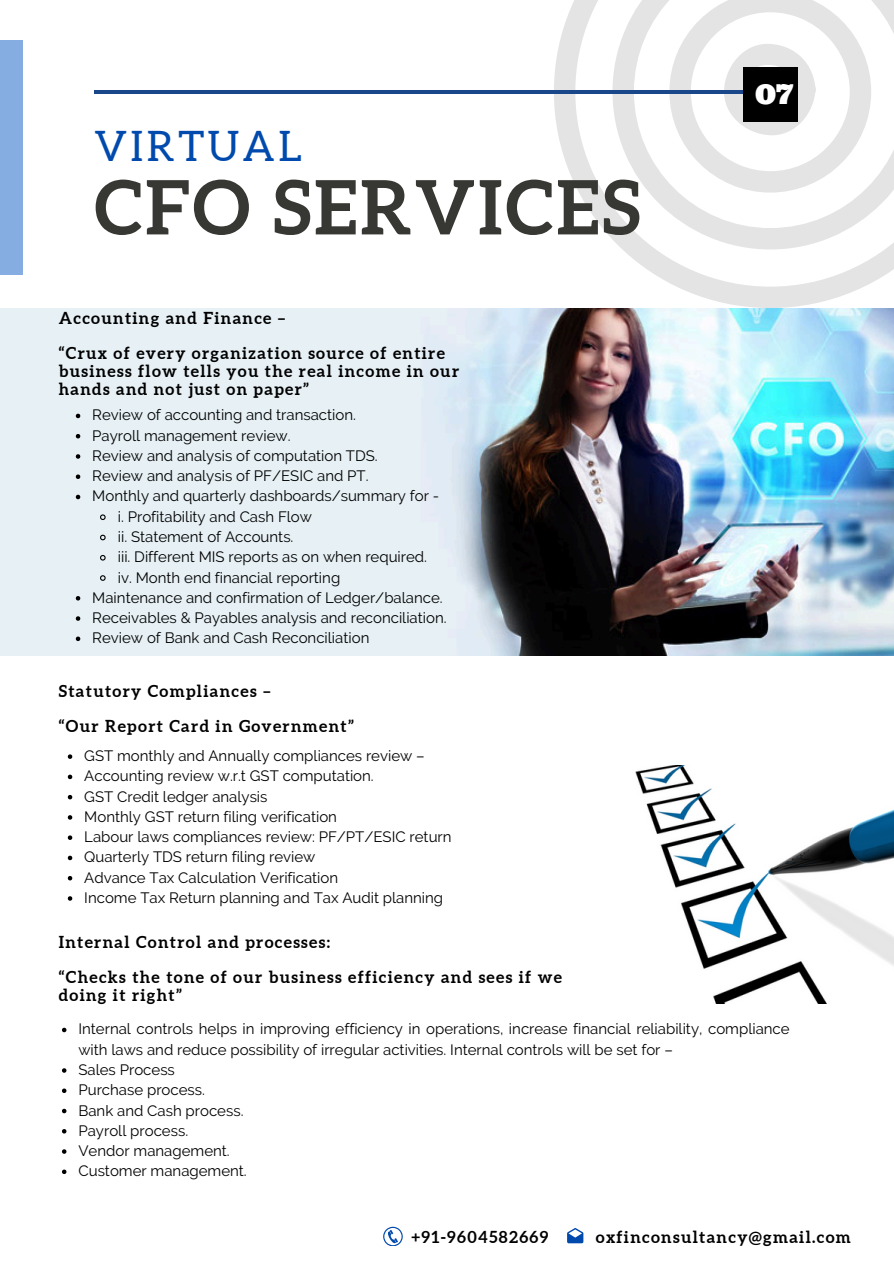
<style>
.page{position:relative;width:894px;height:1264px;background:#fff}
.page>*{position:absolute;margin:0;border:0;box-sizing:border-box;transform-origin:0 0}
.t1{font:700 75px "Aleo";letter-spacing:.04em;color:#373734}
.t2{font:41.85px "Aleo";letter-spacing:.08em;color:#004aad}
.t3{font:27.45px "Ultra";color:#fff}
.t4{font:700 16.5px/18px "Aleo";letter-spacing:.08em;color:#000}
.t5{font:15px/20.2px "Raleway";color:#000}
</style>
<div class="page">
<svg style="left:553px;top:0;width:340px;height:307px"></svg>
<svg style="left:612px;top:0;width:281px;height:249px"></svg>
<svg style="left:669px;top:0;width:201px;height:192px"></svg>
<hr style="left:94px;top:90px;width:702px;height:3px;background:#1a4789">
<div style="left:742px;top:68px;width:54px;height:53px;background:#000"></div>
<div style="left:0;top:40px;width:23px;height:234px;background:#86ade1"></div>
<img style="left:635px;top:765px;width:258px;height:238px">
<img style="left:0;top:308px;width:893px;height:348px">
<svg style="left:76px;top:413px;width:4px;height:5px"></svg>
<svg style="left:76px;top:434px;width:4px;height:4px"></svg>
<svg style="left:76px;top:454px;width:4px;height:4px"></svg>
<svg style="left:76px;top:474px;width:4px;height:5px"></svg>
<svg style="left:76px;top:494px;width:4px;height:5px"></svg>
<svg style="left:99px;top:513px;width:7px;height:8px"></svg>
<svg style="left:99px;top:534px;width:7px;height:7px"></svg>
<svg style="left:99px;top:554px;width:7px;height:7px"></svg>
<svg style="left:99px;top:574px;width:7px;height:7px"></svg>
<svg style="left:76px;top:596px;width:4px;height:4px"></svg>
<svg style="left:76px;top:616px;width:4px;height:4px"></svg>
<svg style="left:76px;top:636px;width:4px;height:5px"></svg>
<svg style="left:68px;top:754px;width:4px;height:5px"></svg>
<svg style="left:68px;top:774px;width:4px;height:5px"></svg>
<svg style="left:68px;top:795px;width:4px;height:4px"></svg>
<svg style="left:68px;top:815px;width:4px;height:4px"></svg>
<svg style="left:68px;top:835px;width:4px;height:5px"></svg>
<svg style="left:68px;top:855px;width:4px;height:5px"></svg>
<svg style="left:68px;top:876px;width:4px;height:4px"></svg>
<svg style="left:68px;top:896px;width:4px;height:4px"></svg>
<svg style="left:62px;top:1027px;width:4px;height:5px"></svg>
<svg style="left:62px;top:1068px;width:4px;height:4px"></svg>
<svg style="left:62px;top:1088px;width:4px;height:4px"></svg>
<svg style="left:62px;top:1108px;width:4px;height:5px"></svg>
<svg style="left:62px;top:1129px;width:4px;height:4px"></svg>
<svg style="left:62px;top:1149px;width:4px;height:4px"></svg>
<svg style="left:62px;top:1169px;width:4px;height:4px"></svg>
<svg style="left:567px;top:1227px;width:16px;height:16px"></svg>
<svg style="left:383px;top:1226px;width:19px;height:19px"></svg>
<p class="t2" style="left:94px;top:122px;width:209px">VIRTUAL</p>
<p class="t1" style="left:94px;top:164px;width:547px">CFO SERVICES</p>
<p class="t4" style="left:59px;top:309px;width:228px">Accounting and Finance –</p>
<p class="t4" style="left:59px;top:344px;width:402px">“Crux of every organization source of entire business flow tells you the real income in our hands and not just on paper”</p>
<p class="t5" style="left:92px;top:405px;width:265px">Review of accounting and transaction.</p>
<h2 class="t5" style="left:92px;top:425px;width:200px">Payroll management review.</h2>
<h1 class="t5" style="left:92px;top:445px;width:287px">Review and analysis of computation TDS.</h1>
<p class="t5" style="left:92px;top:466px;width:278px">Review and analysis of PF/ESIC and PT.</p>
<h3 class="t5" style="left:92px;top:486px;width:348px">Monthly and quarterly dashboards/summary for -</h3>
<h3 class="t5" style="left:118px;top:506px;width:196px">i. Profitability and Cash Flow</h3>
<p class="t5" style="left:118px;top:526px;width:177px">ii. Statement of Accounts.</p>
<p class="t5" style="left:118px;top:547px;width:311px">iii. Different MIS reports as on when required.</p>
<p class="t5" style="left:118px;top:567px;width:224px">iv. Month end financial reporting</p>
<p class="t5" style="left:92px;top:587px;width:352px">Maintenance and confirmation of Ledger/balance.</p>
<p class="t5" style="left:92px;top:607px;width:356px">Receivables &amp; Payables analysis and reconciliation.</p>
<p class="t5" style="left:92px;top:628px;width:278px">Review of Bank and Cash Reconciliation</p>
<p class="t3" style="left:755px;top:76px;width:40px">07</p>
<p class="t4" style="left:59px;top:681px;width:213px">Statutory Compliances –</p>
<p class="t4" style="left:59px;top:716px;width:296px">“Our Report Card in Government”</p>
<p class="t5" style="left:84px;top:745px;width:342px">GST monthly and Annually compliances review –</p>
<p class="t5" style="left:84px;top:766px;width:291px">Accounting review w.r.t GST computation.</p>
<p class="t5" style="left:84px;top:786px;width:185px">GST Credit ledger analysis</p>
<p class="t5" style="left:84px;top:806px;width:254px">Monthly GST return filing verification</p>
<h3 class="t5" style="left:84px;top:826px;width:369px">Labour laws compliances review: PF/PT/ESIC return</h3>
<h3 class="t5" style="left:84px;top:847px;width:233px">Quarterly TDS return filing review</h3>
<p class="t5" style="left:84px;top:867px;width:255px">Advance Tax Calculation Verification</p>
<p class="t5" style="left:84px;top:887px;width:360px">Income Tax Return planning and Tax Audit planning</p>
<p class="t4" style="left:59px;top:932px;width:273px">Internal Control and processes:</p>
<p class="t4" style="left:59px;top:967px;width:504px">“Checks the tone of our business efficiency and sees if we doing it right”</p>
<p class="t5" style="left:78px;top:1019px;width:712px">Internal controls helps in improving efficiency in operations, increase financial reliability, compliance with laws and reduce possibility of irregular activities. Internal controls will be set for –</p>
<p class="t5" style="left:78px;top:1059px;width:98px">Sales Process</p>
<p class="t5" style="left:78px;top:1079px;width:128px">Purchase process.</p>
<p class="t5" style="left:78px;top:1100px;width:166px">Bank and Cash process.</p>
<h3 class="t5" style="left:78px;top:1120px;width:111px">Payroll process.</h3>
<h3 class="t5" style="left:78px;top:1140px;width:153px">Vendor management.</h3>
<p class="t5" style="left:78px;top:1160px;width:170px">Customer management.</p>
<p class="t4" style="left:411px;top:1227px;width:138px">+91-9604582669</p>
<p class="t4" style="left:595px;top:1227px;width:256px">oxfinconsultancy@gmail.com</p>
</div>
